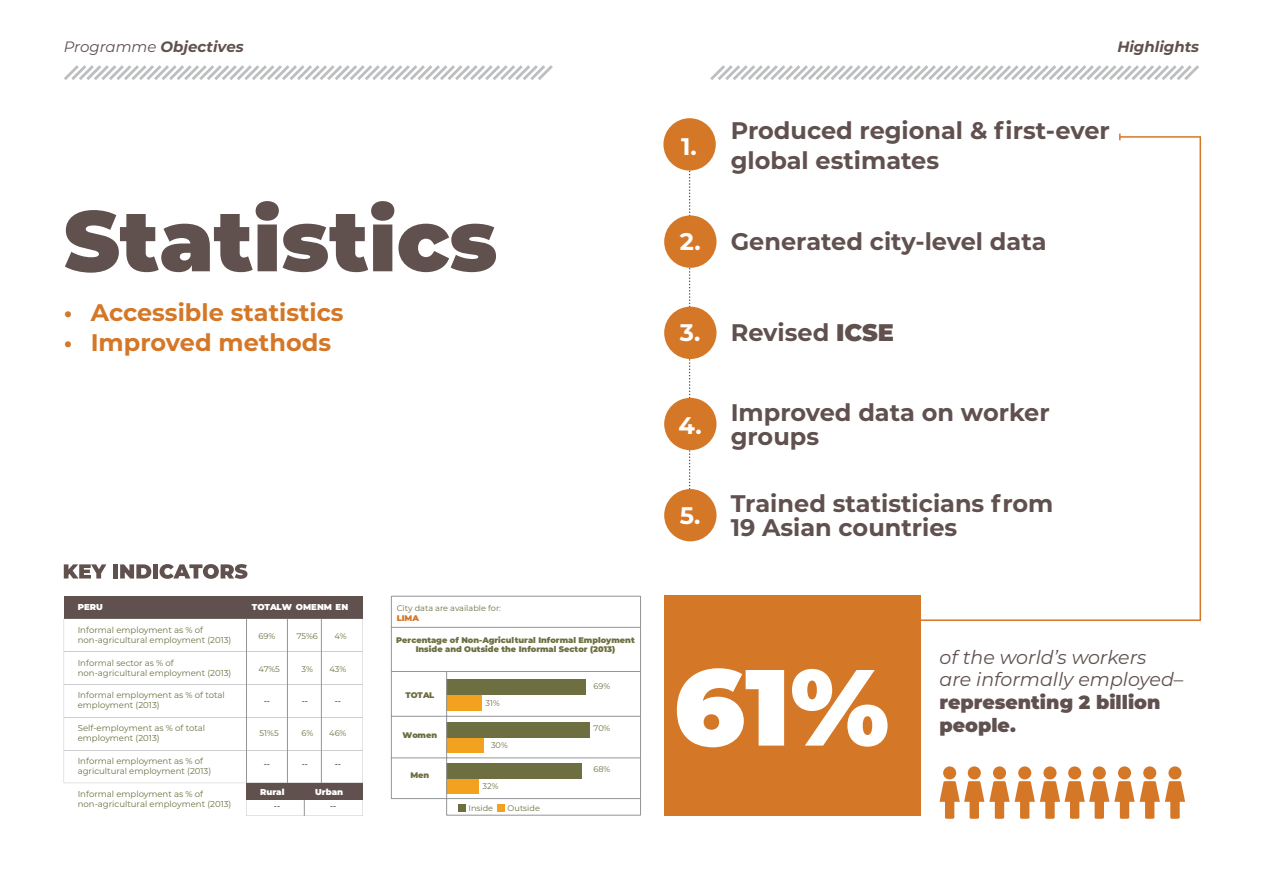
<style>
.page{position:relative;width:1263px;height:893px;background:#fff}
.page>*{position:absolute;margin:0;border:0;box-sizing:border-box;transform-origin:0 0}
.t1{font:900 108px "Montserrat";color:#fff}
.t2{font:900 85.5px "Montserrat";color:#60514f}
.t3{font:700 24px/24px "Montserrat";color:#60514f}
.t4{font:700 24px "Montserrat";color:#d47727}
.t5{font:700 24px "Montserrat";color:#fff}
.t6{font:italic 19.05px/22.8px "Montserrat";color:#60514f}
.t7{font:900 19.05px "Montserrat";color:#60514f}
.t8{font:italic 700 15px "Montserrat";color:#60514f}
.t9{font:8.55px/10.2px "Montserrat";color:#6e6f41}
.t10{font:900 8.55px "Montserrat";color:#fff}
.t11{font:8.25px "Montserrat";color:#6e6f41}
.t12{font:8.25px "Montserrat";color:#000}
.t13{font:900 8.1px/9.8px "Montserrat";color:#6e6f41;text-align:center}
.t14{font:8.1px "Montserrat";color:#6e6f41}
.t15{font:900 8.1px "Montserrat";color:#d47727}
.s1{font-weight:400}
.s2{font-weight:900}
</style>
<div class="page">
<svg style="left:64px;top:65px;width:489px;height:15px"></svg>
<svg style="left:710px;top:65px;width:489px;height:15px"></svg>
<svg style="left:689px;top:171px;width:2px;height:318px"></svg>
<div style="left:663px;top:118px;width:53px;height:53px;background:#d47727;border-radius:50%"></div>
<div style="left:664px;top:489px;width:52px;height:52px;background:#d47727;border-radius:50%"></div>
<div style="left:664px;top:398px;width:52px;height:52px;background:#d47727;border-radius:50%"></div>
<div style="left:664px;top:307px;width:52px;height:52px;background:#d47727;border-radius:50%"></div>
<div style="left:664px;top:215px;width:52px;height:53px;background:#d47727;border-radius:50%"></div>
<div style="left:664px;top:596px;width:256px;height:220px;background:#d47727"></div>
<hr style="left:908px;top:619px;width:292px;height:2px;background:#d47727">
<hr style="left:1199px;top:137px;width:2px;height:484px;background:#d47727">
<hr style="left:1120px;top:136px;width:81px;height:2px;background:#d47727">
<div style="left:446px;top:695px;width:36px;height:15px;background:#f2a21f"></div>
<div style="left:446px;top:680px;width:140px;height:15px;background:#6e6f41"></div>
<div style="left:446px;top:778px;width:33px;height:16px;background:#f2a21f"></div>
<div style="left:446px;top:763px;width:136px;height:15px;background:#6e6f41"></div>
<div style="left:446px;top:738px;width:38px;height:15px;background:#f2a21f"></div>
<div style="left:446px;top:722px;width:144px;height:16px;background:#6e6f41"></div>
<hr style="left:446px;top:671px;width:1px;height:144px;background:#939598">
<hr style="left:640px;top:596px;width:1px;height:219px;background:#939598">
<hr style="left:391px;top:716px;width:249px;height:1px;background:#939598">
<hr style="left:391px;top:671px;width:249px;height:1px;background:#939598">
<hr style="left:391px;top:627px;width:249px;height:1px;background:#939598">
<hr style="left:391px;top:596px;width:249px;height:1px;background:#939598">
<hr style="left:391px;top:798px;width:249px;height:1px;background:#939598">
<hr style="left:447px;top:815px;width:193px;height:1px;background:#939598">
<hr style="left:391px;top:757px;width:249px;height:1px;background:#939598">
<hr style="left:391px;top:596px;width:1px;height:203px;background:#939598">
<div style="left:459px;top:804px;width:7px;height:8px;background:#6e6f41"></div>
<div style="left:498px;top:804px;width:7px;height:8px;background:#f2a21f"></div>
<div style="left:64px;top:596px;width:299px;height:23px;background:#60514f"></div>
<svg style="left:64px;top:619px;width:299px;height:197px"></svg>
<div style="left:246px;top:783px;width:117px;height:16px;background:#60514f"></div>
<svg style="left:64px;top:564px;width:42px;height:14px"></svg>
<div style="left:113px;top:564px;width:5px;height:14px;background:#60514f"></div>
<svg style="left:120px;top:564px;width:31px;height:14px"></svg>
<div style="left:153px;top:564px;width:5px;height:14px;background:#60514f"></div>
<svg style="left:160px;top:564px;width:87px;height:15px"></svg>
<div style="left:993px;top:766px;width:13px;height:13px;background:#d47727;border-radius:50%"></div>
<div style="left:968px;top:766px;width:13px;height:13px;background:#d47727;border-radius:50%"></div>
<div style="left:943px;top:766px;width:13px;height:13px;background:#d47727;border-radius:50%"></div>
<div style="left:1018px;top:766px;width:13px;height:13px;background:#d47727;border-radius:50%"></div>
<div style="left:1043px;top:766px;width:13px;height:13px;background:#d47727;border-radius:50%"></div>
<div style="left:1118px;top:766px;width:13px;height:13px;background:#d47727;border-radius:50%"></div>
<div style="left:1093px;top:766px;width:13px;height:13px;background:#d47727;border-radius:50%"></div>
<div style="left:1068px;top:766px;width:13px;height:13px;background:#d47727;border-radius:50%"></div>
<div style="left:1143px;top:766px;width:13px;height:13px;background:#d47727;border-radius:50%"></div>
<svg style="left:939px;top:781px;width:246px;height:38px"></svg>
<div style="left:1168px;top:766px;width:13px;height:13px;background:#d47727;border-radius:50%"></div>
<h3 class="t8" style="left:64px;top:35px;width:181px"><span class="s1">Programme</span> Objectives</h3>
<h3 class="t8" style="left:1117px;top:35px;width:83px">Highlights</h3>
<h2 class="t2" style="left:64px;top:177px;width:435px">Statistics</h2>
<h3 class="t4" style="left:64px;top:295px;width:281px">• Accessible statistics</h3>
<h3 class="t4" style="left:64px;top:325px;width:269px">• Improved methods</h3>
<p class="t10" style="left:78px;top:601px;width:27px">PERU</p>
<p class="t10" style="left:252px;top:601px;width:98px">TOTALW OMENM EN</p>
<p class="t9" style="left:78px;top:625px;width:155px">Informal employment as % of non-agricultural employment (2013)</p>
<p class="t11" style="left:258px;top:631px;width:18px">69%</p>
<p class="t11" style="left:297px;top:631px;width:23px">75%6</p>
<p class="t11" style="left:334px;top:631px;width:14px">4%</p>
<p class="t9" style="left:78px;top:657px;width:155px">Informal sector as % of non-agricultural employment (2013)</p>
<p class="t11" style="left:258px;top:663px;width:23px">47%5</p>
<p class="t11" style="left:301px;top:663px;width:13px">3%</p>
<p class="t11" style="left:329px;top:663px;width:18px">43%</p>
<p class="t14" style="left:397px;top:603px;width:106px">City data are available for:</p>
<p class="t15" style="left:397px;top:612px;width:24px">LIMA</p>
<p class="t13" style="left:396px;top:634px;width:240px">Percentage of Non-Agricultural Informal Employment<br>Inside and Outside the Informal Sector (2013)</p>
<p class="t14" style="left:593px;top:681px;width:18px">69%</p>
<p class="t9" style="left:78px;top:689px;width:149px">Informal employment as % of total employment (2013)</p>
<p class="t12" style="left:264px;top:695px;width:8px">--</p>
<p class="t12" style="left:302px;top:695px;width:8px">--</p>
<p class="t12" style="left:335px;top:695px;width:8px">--</p>
<p class="t13" style="left:406px;top:690px;width:30px">TOTAL</p>
<p class="t14" style="left:485px;top:698px;width:16px">31%</p>
<p class="t9" style="left:78px;top:722px;width:129px">Self-employment as % of total employment (2013)</p>
<p class="t9" style="left:78px;top:755px;width:135px">Informal employment as % of agricultural employment (2013)</p>
<p class="t11" style="left:260px;top:727px;width:21px">51%5</p>
<p class="t11" style="left:301px;top:727px;width:13px">6%</p>
<p class="t11" style="left:329px;top:727px;width:19px">46%</p>
<p class="t12" style="left:264px;top:758px;width:8px">--</p>
<p class="t12" style="left:302px;top:758px;width:8px">--</p>
<p class="t12" style="left:335px;top:758px;width:8px">--</p>
<p class="t13" style="left:403px;top:729px;width:36px">Women</p>
<p class="t13" style="left:410px;top:770px;width:20px">Men</p>
<p class="t14" style="left:491px;top:740px;width:18px">30%</p>
<p class="t14" style="left:593px;top:723px;width:18px">70%</p>
<p class="t14" style="left:593px;top:764px;width:18px">68%</p>
<p class="t9" style="left:78px;top:788px;width:155px">Informal employment as % of non-agricultural employment (2013)</p>
<p class="t10" style="left:260px;top:785px;width:26px">Rural</p>
<p class="t10" style="left:315px;top:785px;width:30px">Urban</p>
<p class="t12" style="left:274px;top:800px;width:8px">--</p>
<p class="t12" style="left:330px;top:800px;width:8px">--</p>
<p class="t14" style="left:482px;top:781px;width:18px">32%</p>
<p class="t14" style="left:469px;top:802px;width:26px">Inside</p>
<p class="t14" style="left:508px;top:802px;width:34px">Outside</p>
<h3 class="t5" style="left:681px;top:130px;width:17px">1.</h3>
<h3 class="t5" style="left:680px;top:224px;width:22px">2.</h3>
<h3 class="t5" style="left:680px;top:315px;width:22px">3.</h3>
<h3 class="t5" style="left:678px;top:408px;width:25px">4.</h3>
<h3 class="t5" style="left:680px;top:498px;width:22px">5.</h3>
<h3 class="t3" style="left:731px;top:114px;width:381px;line-height:30px">Produced regional &amp; first-ever global estimates</h3>
<h3 class="t3" style="left:731px;top:228px;width:317px">Generated city-level data</h3>
<h3 class="t3" style="left:731px;top:320px;width:165px">Revised <span class="s2">ICSE</span></h3>
<h3 class="t3" style="left:731px;top:399px;width:321px">Improved data on worker groups</h3>
<h3 class="t3" style="left:731px;top:491px;width:324px">Trained statisticians from<br>19 Asian countries</h3>
<h1 class="t1" style="left:674px;top:626px;width:217px">61%</h1>
<h3 class="t6" style="left:939px;top:645px;width:245px">of the world’s workers<br>are informally employed–</h3>
<h3 class="t7" style="left:939px;top:688px;width:222px">representing 2 billion</h3>
<h3 class="t7" style="left:939px;top:711px;width:78px">people.</h3>
</div>
